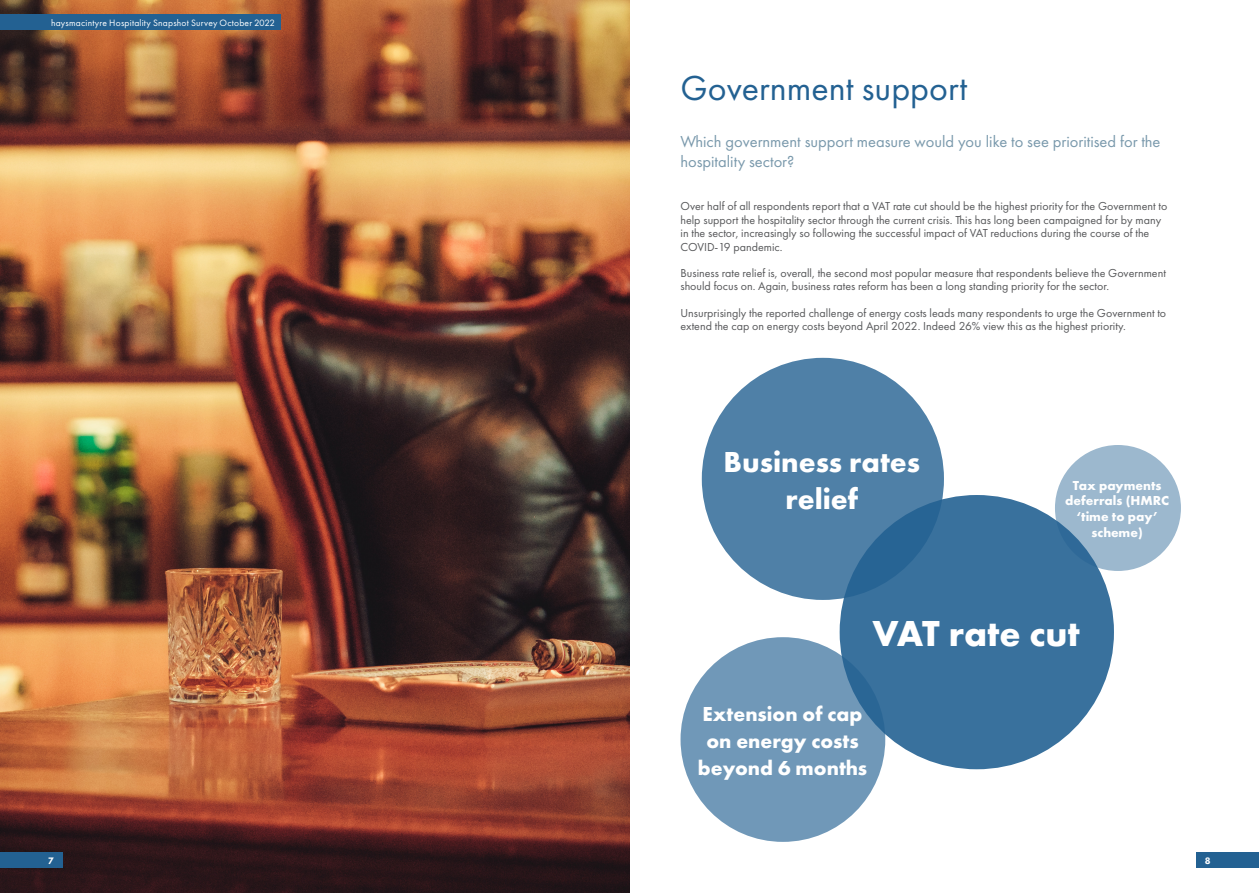
<style>
.page{position:relative;width:1259px;height:893px;background:#fff}
.page>*{position:absolute;margin:0;border:0;box-sizing:border-box;transform-origin:0 0}
.Large_graph_x-axis{font:700 37.5px "Futura PT";color:#fff}
.t1{font:36px "Futura PT";color:#236192}
.Large_graph_x-axis-2{font:700 30px/37.5px "Futura PT";color:#fff;text-align:center}
.Large_graph_x-axis-3{font:700 21px/27px "Futura PT";color:#fff;text-align:center}
.Intro_text{font:16.5px/19.8px "Futura PT";color:#7a99ac}
.t2{font:700 13.5px/15.6px "Futura PT";color:#fff;text-align:center}
.Body_copy{font:12px/13.5px "Futura PT";color:#57585a}
.t3{font:800 9.75px "Futura PT";color:#fff}
.t4{font:9.6px "Futura PT";letter-spacing:.02em;color:#fff}
</style>
<div class="page">
<img style="left:0;top:0;width:629px;height:893px">
<div style="left:0;top:852px;width:63px;height:16px;background:#236192"></div>
<div style="left:1196px;top:852px;width:63px;height:16px;background:#236192"></div>
<div style="left:680px;top:637px;width:205px;height:205px;background:#7098b8;border-radius:50%"></div>
<div style="left:1055px;top:445px;width:126px;height:126px;background:#9cb8ce;border-radius:50%"></div>
<div style="left:702px;top:358px;width:242px;height:242px;background:#4f80a7;border-radius:50%"></div>
<svg style="left:839px;top:495px;width:275px;height:274px;background:#37709c"></svg>
<div style="left:0;top:14px;width:281px;height:16px;background:#236192"></div>
<p class="t4" style="left:51px;top:17px;width:225px">haysmacintyre Hospitality Snapshot Survey October 2022</p>
<p class="t1" style="left:680px;top:67px;width:288px">Government support</p>
<p class="Intro_text" style="left:680px;top:132px;width:481px">Which government support measure would you like to see prioritised for the hospitality sector?</p>
<p class="Body_copy" style="left:680px;top:199px;width:488px">Over half of all respondents report that a VAT rate cut should be the highest priority for the Government to help support the hospitality sector through the current crisis. This has long been campaigned for by many in the sector, increasingly so following the successful impact of VAT reductions during the course of the COVID-19 pandemic.</p>
<p class="Body_copy" style="left:680px;top:266px;width:487px">Business rate relief is, overall, the second most popular measure that respondents believe the Government should focus on. Again, business rates reform has been a long standing priority for the sector.</p>
<p class="Body_copy" style="left:680px;top:306px;width:487px">Unsurprisingly the reported challenge of energy costs leads many respondents to urge the Government to extend the cap on energy costs beyond April 2022. Indeed 26% view this as the highest priority.</p>
<p class="Large_graph_x-axis-2" style="left:723px;top:442px;width:198px">Business rates relief</p>
<p class="t2" style="left:1065px;top:477px;width:105px">Tax payments deferrals (HMRC ‘time to pay’ scheme)</p>
<p class="Large_graph_x-axis" style="left:872px;top:610px;width:209px">VAT rate cut</p>
<p class="Large_graph_x-axis-3" style="left:698px;top:699px;width:171px">Extension of cap on energy costs beyond 6 months</p>
<p class="t3" style="left:48px;top:854px;width:7px">7</p>
<p class="t3" style="left:1205px;top:854px;width:7px">8</p>
</div>
